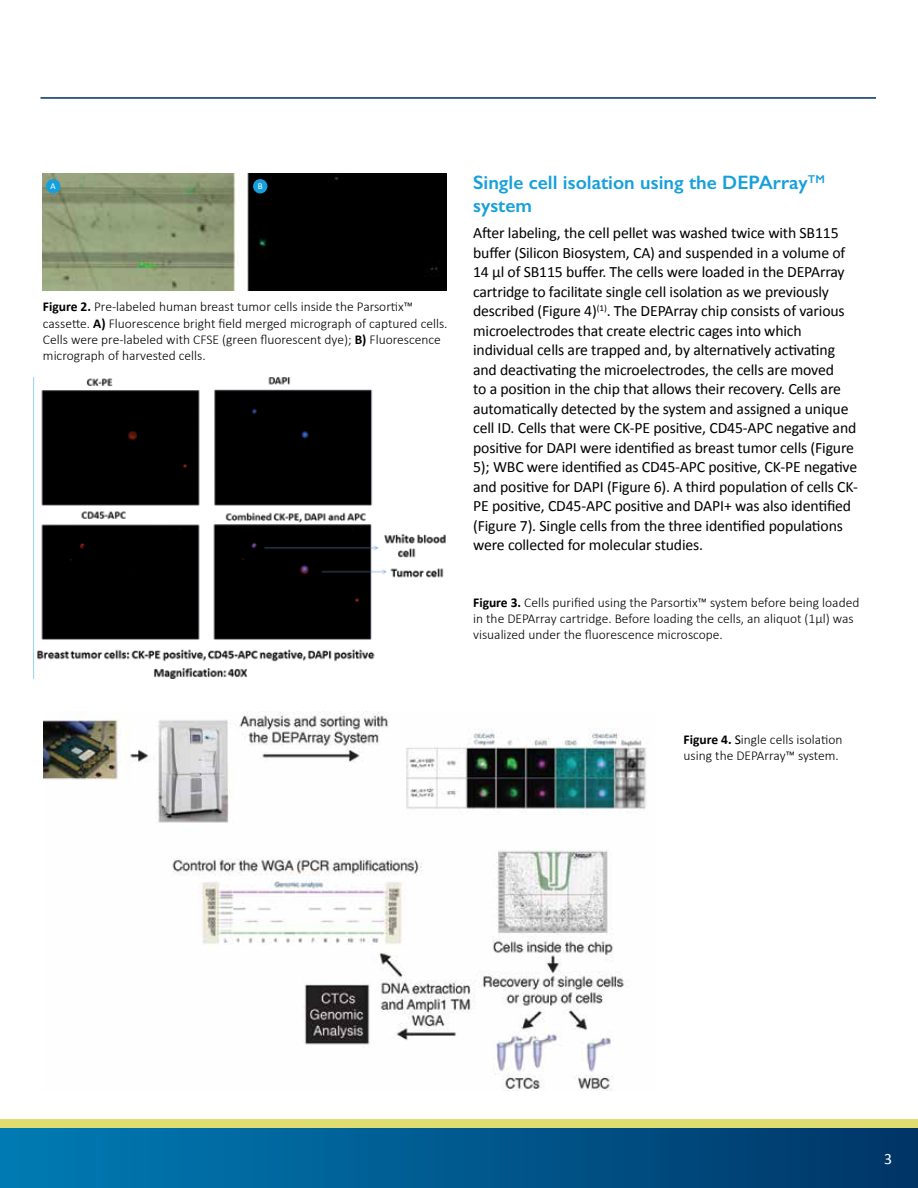
<style>
.page{position:relative;width:918px;height:1188px;background:#fff}
.page>*{position:absolute;margin:0;border:0;box-sizing:border-box;transform-origin:0 0}
.t1{font:600 19.5px/22.5px "Gill Sans";color:#16a0db}
.t2{font:15.75px/19.5px "Calibri";letter-spacing:-.01em;color:#000}
.t3{font:15.75px "Calibri";color:#fff}
.t4{font:300 13.5px/16.2px "Calibri";color:#000}
.t5{font:9px "Calibri";color:#fff}
.s1{font-weight:700}
.s2{font-weight:400}
</style>
<div class="page">
<div style="left:0;top:1128px;width:918px;height:60px;background:linear-gradient(to right,#007cb5,#003667)"></div>
<div style="left:0;top:1119px;width:918px;height:9px;background:#dfdd70"></div>
<hr style="left:40px;top:97px;width:836px;height:2px;background:#003263">
<img style="left:42px;top:174px;width:404px;height:117px">
<img style="left:33px;top:377px;width:413px;height:301px">
<img style="left:44px;top:711px;width:603px;height:379px">
<div style="left:46px;top:179px;width:14px;height:14px;background:#16a0db;border-radius:50%"></div>
<div style="left:253px;top:179px;width:14px;height:14px;background:#16a0db;border-radius:50%"></div>
<p class="t5" style="left:51px;top:180px;width:7px">A</p>
<p class="t5" style="left:258px;top:180px;width:6px">B</p>
<p class="t4" style="left:43px;top:298px;width:406px"><span class="s1">Figure 2.</span> Pre-labeled human breast tumor cells inside the Parsortix™ cassette. <span class="s1">A)</span> Fluorescence bright field merged micrograph of captured cells.<br>Cells were pre-labeled with CFSE (green fluorescent dye); <span class="s1">B)</span> Fluorescence micrograph of harvested cells.</p>
<p class="t1" style="left:473px;top:171px;width:353px">Single cell isolation using the DEPArray<sup>TM </sup>system</p>
<p class="t2" style="left:473px;top:223px;width:386px">After labeling, the cell pellet was washed twice with SB115 buffer (Silicon Biosystem, CA) and suspended in a volume of 14 µl of SB115 buffer. The cells were loaded in the DEPArray cartridge to facilitate single cell isolation as we previously described (Figure 4)<sup>(1)</sup>. The DEPArray chip consists of various microelectrodes that create electric cages into which individual cells are trapped and, by alternatively activating and deactivating the microelectrodes, the cells are moved<br>to a position in the chip that allows their recovery. Cells are automatically detected by the system and assigned a unique cell ID. Cells that were CK-PE positive, CD45-APC negative and positive for DAPI were identified as breast tumor cells (Figure 5); WBC were identified as CD45-APC positive, CK-PE negative and positive for DAPI (Figure 6). A third population of cells CK-PE positive, CD45-APC positive and DAPI+ was also identified (Figure 7). Single cells from the three identified populations were collected for molecular studies.</p>
<p class="t4" style="left:473px;top:594px;width:388px"><span class="s1">Figure 3.</span> Cells purified using the Parsortix™ system before being loaded in the DEPArray cartridge. Before loading the cells, an aliquot (1µl) was visualized under the fluorescence microscope.</p>
<p class="t4" style="left:684px;top:731px;width:160px"><span class="s1">Figure 4.</span> <span class="s2">S</span>ingle cells isolation using the DEPArray™ system.</p>
<p class="t3" style="left:884px;top:1149px;width:9px">3</p>
</div>
